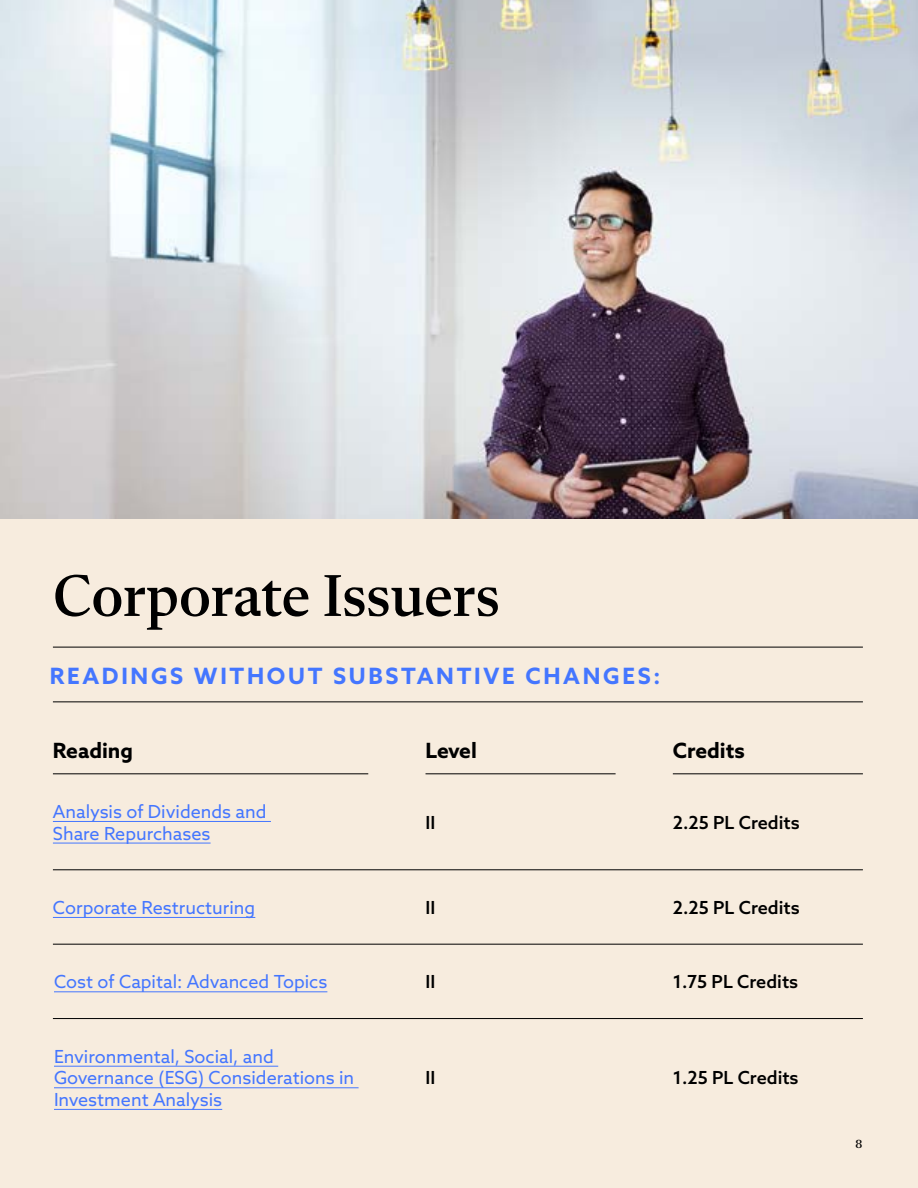
<style>
.page{position:relative;width:918px;height:1188px;background:#f7ecde}
.page>*{position:absolute;margin:0;border:0;box-sizing:border-box;transform-origin:0 0}
.t1{font:500 60px "Flecha S";color:#000}
.t2{font:700 22.5px "Azo Sans";letter-spacing:.12em;color:#4476ff}
.t3{font:700 21px "Azo Sans";color:#000}
.t4{font:18px/21.6px "Azo Sans";color:#4476ff}
.t5{font:500 18px "Azo Sans";color:#000}
.t6{font:500 12px "Flecha S";color:#000}
</style>
<div class="page">
<hr style="left:53px;top:821px;width:218px;height:1px;background:#4476ff">
<hr style="left:53px;top:843px;width:158px;height:1px;background:#4476ff">
<hr style="left:53px;top:917px;width:202px;height:1px;background:#4476ff">
<hr style="left:54px;top:1066px;width:224px;height:1px;background:#4476ff">
<hr style="left:54px;top:1087px;width:305px;height:1px;background:#4476ff">
<hr style="left:54px;top:1109px;width:168px;height:1px;background:#4476ff">
<hr style="left:54px;top:991px;width:273px;height:1px;background:#4476ff">
<hr style="left:53px;top:647px;width:810px;height:1px;background:#000">
<hr style="left:53px;top:701px;width:810px;height:1px;background:#000">
<hr style="left:53px;top:869px;width:810px;height:1px;background:#000">
<hr style="left:53px;top:944px;width:810px;height:1px;background:#000">
<hr style="left:53px;top:1018px;width:810px;height:1px;background:#000">
<hr style="left:53px;top:773px;width:315px;height:1px;background:#000">
<hr style="left:673px;top:773px;width:190px;height:1px;background:#000">
<img style="left:0;top:0;width:918px;height:518px">
<hr style="left:426px;top:773px;width:190px;height:1px;background:#000">
<h1 class="t1" style="left:53px;top:561px;width:449px">Corporate Issuers</h1>
<p class="t2" style="left:50px;top:661px;width:612px">READINGS WITHOUT SUBSTANTIVE CHANGES:</p>
<p class="t3" style="left:53px;top:736px;width:82px">Reading</p>
<p class="t3" style="left:673px;top:736px;width:73px">Credits</p>
<p class="t3" style="left:426px;top:736px;width:53px">Level</p>
<p class="t4" style="left:53px;top:801px;width:215px">Analysis of Dividends and<br>Share Repurchases</p>
<p class="t5" style="left:426px;top:810px;width:11px">II</p>
<p class="t5" style="left:673px;top:810px;width:128px">2.25 PL Credits</p>
<p class="t4" style="left:53px;top:896px;width:204px">Corporate Restructuring</p>
<p class="t5" style="left:673px;top:896px;width:128px">2.25 PL Credits</p>
<p class="t5" style="left:426px;top:896px;width:11px">II</p>
<p class="t4" style="left:54px;top:971px;width:275px">Cost of Capital: Advanced Topics</p>
<p class="t4" style="left:54px;top:1045px;width:302px">Environmental, Social, and<br>Governance (ESG) Considerations in<br>Investment Analysis</p>
<p class="t5" style="left:426px;top:970px;width:11px">II</p>
<p class="t5" style="left:673px;top:970px;width:127px">1.75 PL Credits</p>
<p class="t5" style="left:426px;top:1066px;width:11px">II</p>
<p class="t5" style="left:673px;top:1066px;width:127px">1.25 PL Credits</p>
<p class="t6" style="left:855px;top:1137px;width:8px">8</p>
</div>
